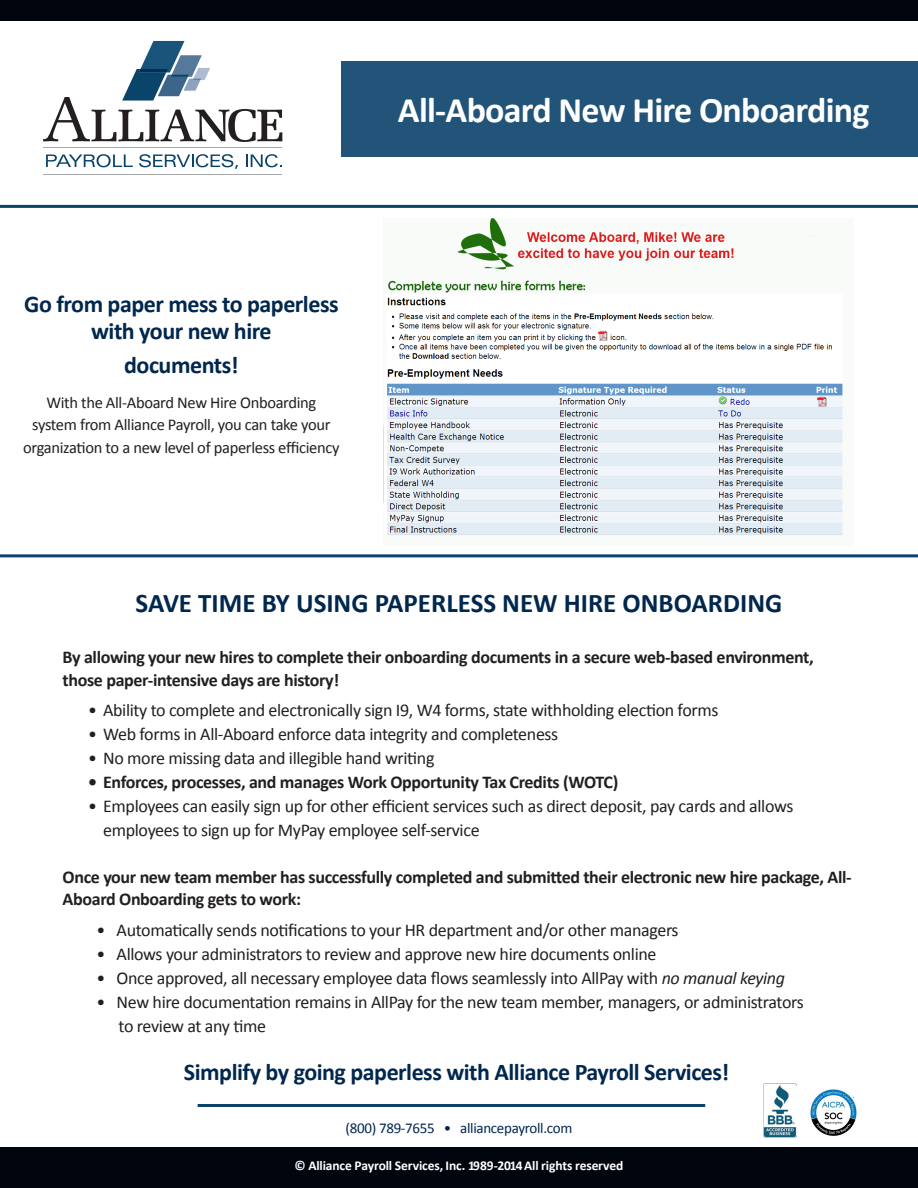
<style>
.page{position:relative;width:918px;height:1188px;background:#fff}
.page>*{position:absolute;margin:0;border:0;box-sizing:border-box;transform-origin:0 0}
.t1{font:700 36px "Calibri";letter-spacing:-.02em;color:#fff}
.t2{font:700 27px "Calibri";color:#00274e}
.t3{font:700 24px/27px "Calibri";letter-spacing:-.02em;color:#00274e;text-align:center}
.t4{font:18px/24px "Calibri";letter-spacing:-.02em;color:#231f20}
.t5{font:700 18px/22.5px "Calibri";letter-spacing:-.02em;color:#231f20}
.t6{font:16.5px/22.5px "Calibri";letter-spacing:-.02em;color:#231f20;text-align:center}
.t7{font:15px "Calibri";letter-spacing:-.02em;color:#00274e}
.t8{font:700 13.5px "Calibri";letter-spacing:-.01em;color:#fff}
.s1{font-style:italic}
</style>
<div class="page">
<div style="left:341px;top:61px;width:577px;height:95px;background:#22547a"></div>
<div style="left:0;top:1148px;width:918px;height:40px;background:#01060e"></div>
<div style="left:0;top:0;width:918px;height:20px;background:#01060e"></div>
<img style="left:810px;top:1089px;width:48px;height:47px">
<img style="left:764px;top:1083px;width:33px;height:55px">
<hr style="left:44px;top:147px;width:238px;height:1px;background:#a8a9ad">
<hr style="left:44px;top:174px;width:238px;height:1px;background:#a8a9ad">
<svg style="left:46px;top:154px;width:87px;height:13px"></svg>
<svg style="left:139px;top:154px;width:99px;height:15px"></svg>
<svg style="left:246px;top:154px;width:36px;height:13px"></svg>
<svg style="left:43px;top:41px;width:239px;height:101px"></svg>
<hr style="left:0;top:205px;width:918px;height:3px;background:#0b446b">
<hr style="left:0;top:554px;width:918px;height:3px;background:#0b446b">
<hr style="left:198px;top:1104px;width:507px;height:3px;background:#0b446b">
<img style="left:383px;top:219px;width:460px;height:316px">
<h1 class="t1" style="left:398px;top:87px;width:473px">All-Aboard New Hire Onboarding</h1>
<h3 class="t3" style="left:24px;top:290px;width:316px">Go from paper mess to paperless with your new hire</h3>
<h3 class="t3" style="left:124px;top:351px;width:116px">documents!</h3>
<p class="t6" style="left:23px;top:391px;width:318px">With the All-Aboard New Hire Onboarding system from Alliance Payroll, you can take your organization to a new level of paperless efficiency</p>
<h2 class="t2" style="left:136px;top:586px;width:648px">SAVE TIME BY USING PAPERLESS NEW HIRE ONBOARDING</h2>
<p class="t5" style="left:63px;top:646px;width:753px">By allowing your new hires to complete their onboarding documents in a secure web-based environment, those paper-intensive days are history!</p>
<p class="t4" style="left:88px;top:698px;width:632px">• Ability to complete and electronically sign I9, W4 forms, state withholding election forms</p>
<p class="t4" style="left:88px;top:722px;width:472px">• Web forms in All-Aboard enforce data integrity and completeness</p>
<p class="t4" style="left:88px;top:746px;width:348px">• No more missing data and illegible hand writing</p>
<p class="t5" style="left:88px;top:771px;width:532px">• Enforces, processes, and manages Work Opportunity Tax Credits (WOTC)</p>
<p class="t4" style="left:103px;top:794px;width:692px;text-indent:-15px">• Employees can easily sign up for other efficient services such as direct deposit, pay cards and allows employees to sign up for MyPay employee self-service</p>
<p class="t5" style="left:63px;top:866px;width:791px">Once your new team member has successfully completed and submitted their electronic new hire package, All-<br>Aboard Onboarding gets to work:</p>
<p class="t4" style="left:96px;top:918px;width:584px">• Automatically sends notifications to your HR department and/or other managers</p>
<p class="t4" style="left:96px;top:942px;width:562px">• Allows your administrators to review and approve new hire documents online</p>
<p class="t4" style="left:96px;top:966px;width:690px">• Once approved, all necessary employee data flows seamlessly into AllPay with <span class="s1">no manual keying</span></p>
<p class="t4" style="left:119px;top:990px;width:687px;text-indent:-22px">• New hire documentation remains in AllPay for the new team member, managers, or administrators to review at any time</p>
<h3 class="t3" style="left:184px;top:1059px;width:547px">Simplify by going paperless with Alliance Payroll Services!</h3>
<p class="t7" style="left:346px;top:1119px;width:228px">(800) 789-7655 • alliancepayroll.com</p>
<p class="t8" style="left:295px;top:1157px;width:330px">© Alliance Payroll Services, Inc. 1989-2014 All rights reserved</p>
</div>
